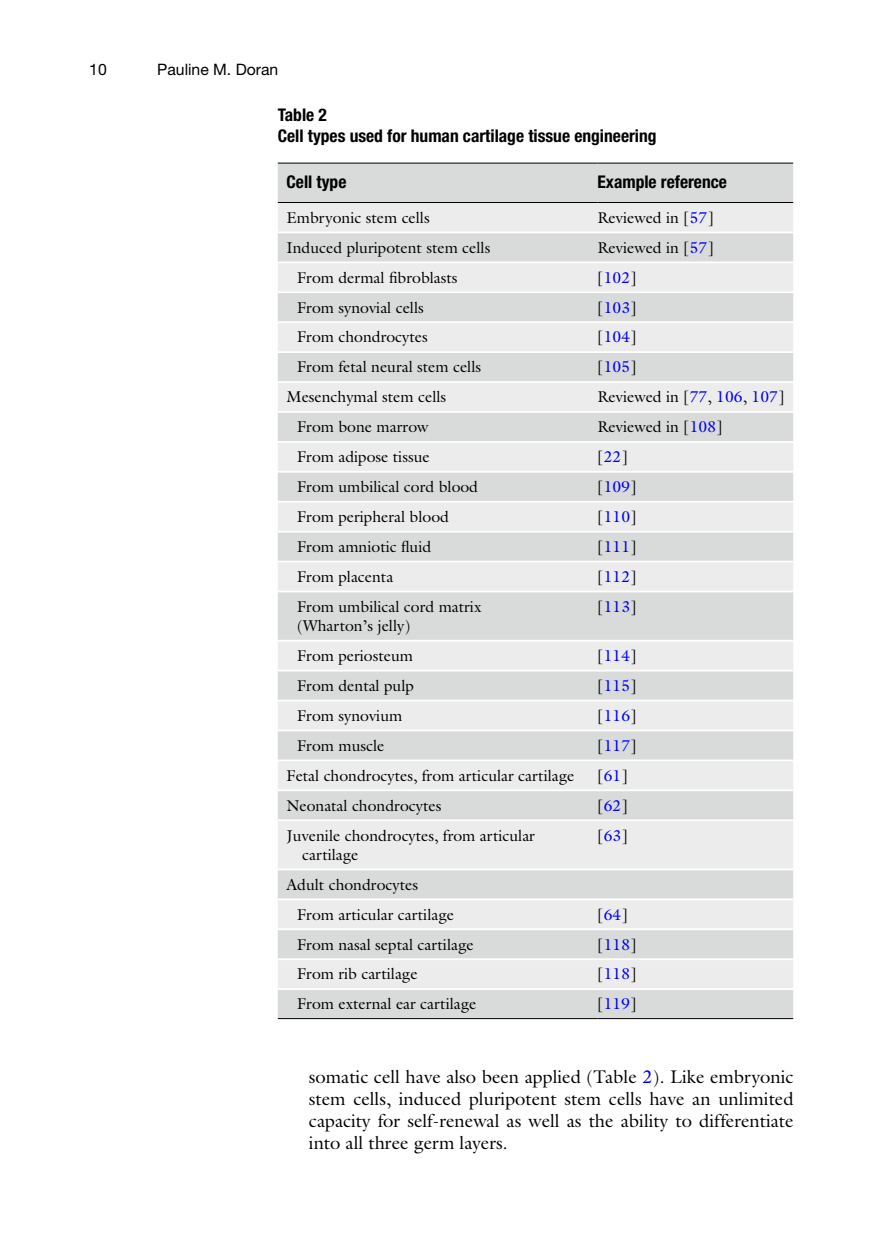
<style>
.page{position:relative;width:883px;height:1260px;background:#fff}
.page>*{position:absolute;margin:0;border:0;box-sizing:border-box;transform-origin:0 0}
.t1{font:18.38px/21.9px "Lvmhmg Cnjlkw Cxkcst Vrqycw Galliard";color:#000;text-align:justify}
.t2{font:700 condensed 17.5px/21px "Lqpvhq Jkmrjr Klnwvq Bjstcb Helvetica Neue";color:#000}
.t3{font:15.75px/19.2px "Lvmhmg Cnjlkw Cxkcst Vrqycw Galliard";color:#000}
.t4{font:15.75px "Lvmhmg Cnjlkw Cxkcst Vrqycw Galliard";color:#0000fa}
.t5{font:15.75px "Ghdwlw Sjdwnm Ktywrv Pdfkbl Helvetica Neue";color:#000}
.s1{color:#0000fa}
.s2{color:#000}
</style>
<div class="page">
<div style="left:278px;top:164px;width:515px;height:854px;background:#d9dada"></div>
<svg style="left:278px;top:203px;width:515px;height:785px;fill:#ececed"></svg>
<hr style="left:278px;top:163px;width:320px;height:1px;background:#000">
<hr style="left:278px;top:202px;width:320px;height:1px;background:#000">
<hr style="left:598px;top:163px;width:195px;height:1px;background:#000">
<hr style="left:598px;top:202px;width:195px;height:1px;background:#000">
<hr style="left:278px;top:232px;width:515px;height:1px;background:#fff">
<hr style="left:278px;top:261px;width:515px;height:2px;background:#fff">
<hr style="left:278px;top:291px;width:515px;height:2px;background:#fff">
<hr style="left:278px;top:321px;width:515px;height:2px;background:#fff">
<hr style="left:278px;top:351px;width:515px;height:2px;background:#fff">
<hr style="left:278px;top:381px;width:515px;height:2px;background:#fff">
<hr style="left:278px;top:411px;width:515px;height:2px;background:#fff">
<hr style="left:278px;top:441px;width:515px;height:2px;background:#fff">
<hr style="left:278px;top:471px;width:515px;height:2px;background:#fff">
<hr style="left:278px;top:501px;width:515px;height:2px;background:#fff">
<hr style="left:278px;top:531px;width:515px;height:2px;background:#fff">
<hr style="left:278px;top:561px;width:515px;height:1px;background:#fff">
<hr style="left:278px;top:591px;width:515px;height:1px;background:#fff">
<hr style="left:278px;top:640px;width:515px;height:2px;background:#fff">
<hr style="left:278px;top:670px;width:515px;height:1px;background:#fff">
<hr style="left:278px;top:700px;width:515px;height:1px;background:#fff">
<hr style="left:278px;top:730px;width:515px;height:1px;background:#fff">
<hr style="left:278px;top:760px;width:515px;height:1px;background:#fff">
<hr style="left:278px;top:789px;width:515px;height:2px;background:#fff">
<hr style="left:278px;top:819px;width:515px;height:2px;background:#fff">
<hr style="left:278px;top:869px;width:515px;height:1px;background:#fff">
<hr style="left:278px;top:898px;width:515px;height:2px;background:#fff">
<hr style="left:278px;top:928px;width:515px;height:2px;background:#fff">
<hr style="left:278px;top:958px;width:515px;height:2px;background:#fff">
<hr style="left:598px;top:988px;width:195px;height:2px;background:#fff">
<hr style="left:598px;top:1018px;width:195px;height:1px;background:#000">
<hr style="left:278px;top:988px;width:320px;height:2px;background:#fff">
<hr style="left:278px;top:1018px;width:320px;height:1px;background:#000">
<p class="t5" style="left:89px;top:64px;width:19px">10</p>
<p class="t5" style="left:157px;top:64px;width:123px">Pauline M. Doran</p>
<p class="t2" style="left:278px;top:105px;width:380px">Table 2<br>Cell types used for human cartilage tissue engineering</p>
<p class="t2" style="left:287px;top:173px;width:61px">Cell type</p>
<p class="t2" style="left:598px;top:173px;width:131px">Example reference</p>
<p class="t3" style="left:287px;top:209px;width:145px">Embryonic stem cells</p>
<p class="t3" style="left:598px;top:209px;width:118px">Reviewed in [ <span class="s1">57</span>]</p>
<p class="t3" style="left:287px;top:239px;width:205px">Induced pluripotent stem cells</p>
<p class="t3" style="left:598px;top:239px;width:118px">Reviewed in [ <span class="s1">57</span>]</p>
<p class="t3" style="left:297px;top:269px;width:162px">From dermal fibroblasts</p>
<p class="t4" style="left:598px;top:271px;width:41px"><span class="s2">[</span> 102<span class="s2">]</span></p>
<p class="t3" style="left:297px;top:299px;width:128px">From synovial cells</p>
<p class="t4" style="left:598px;top:301px;width:41px"><span class="s2">[</span> 103<span class="s2">]</span></p>
<p class="t3" style="left:297px;top:329px;width:132px">From chondrocytes</p>
<p class="t4" style="left:598px;top:331px;width:41px"><span class="s2">[</span> 104<span class="s2">]</span></p>
<p class="t3" style="left:297px;top:359px;width:186px">From fetal neural stem cells</p>
<p class="t4" style="left:598px;top:361px;width:41px"><span class="s2">[</span> 105<span class="s2">]</span></p>
<p class="t3" style="left:287px;top:389px;width:161px">Mesenchymal stem cells</p>
<p class="t3" style="left:598px;top:389px;width:188px">Reviewed in [ <span class="s1">77</span>, <span class="s1">106</span>, <span class="s1">107</span>]</p>
<p class="t3" style="left:297px;top:419px;width:133px">From bone marrow</p>
<p class="t3" style="left:598px;top:419px;width:127px">Reviewed in [ <span class="s1">108</span>]</p>
<p class="t3" style="left:297px;top:449px;width:134px">From adipose tissue</p>
<p class="t3" style="left:598px;top:449px;width:32px">[ <span class="s1">22</span>]</p>
<p class="t3" style="left:297px;top:479px;width:183px">From umbilical cord blood</p>
<p class="t4" style="left:598px;top:481px;width:41px"><span class="s2">[</span> 109<span class="s2">]</span></p>
<p class="t3" style="left:297px;top:509px;width:153px">From peripheral blood</p>
<p class="t4" style="left:598px;top:511px;width:41px"><span class="s2">[</span> 110<span class="s2">]</span></p>
<p class="t3" style="left:297px;top:539px;width:136px">From amniotic fluid</p>
<p class="t4" style="left:598px;top:541px;width:41px"><span class="s2">[</span> 111<span class="s2">]</span></p>
<p class="t3" style="left:297px;top:569px;width:98px">From placenta</p>
<p class="t4" style="left:598px;top:571px;width:41px"><span class="s2">[</span> 112<span class="s2">]</span></p>
<p class="t3" style="left:297px;top:598px;width:186px">From umbilical cord matrix (Wharton’s jelly)</p>
<p class="t4" style="left:598px;top:600px;width:41px"><span class="s2">[</span> 113<span class="s2">]</span></p>
<p class="t3" style="left:297px;top:648px;width:118px">From periosteum</p>
<p class="t4" style="left:598px;top:650px;width:41px"><span class="s2">[</span> 114<span class="s2">]</span></p>
<p class="t3" style="left:297px;top:678px;width:119px">From dental pulp</p>
<p class="t4" style="left:598px;top:680px;width:41px"><span class="s2">[</span> 115<span class="s2">]</span></p>
<p class="t3" style="left:297px;top:707px;width:107px">From synovium</p>
<p class="t4" style="left:598px;top:709px;width:41px"><span class="s2">[</span> 116<span class="s2">]</span></p>
<p class="t3" style="left:297px;top:737px;width:89px">From muscle</p>
<p class="t4" style="left:598px;top:739px;width:41px"><span class="s2">[</span> 117<span class="s2">]</span></p>
<p class="t3" style="left:287px;top:767px;width:290px">Fetal chondrocytes, from articular cartilage</p>
<p class="t3" style="left:598px;top:767px;width:32px">[ <span class="s1">61</span>]</p>
<p class="t3" style="left:287px;top:797px;width:156px">Neonatal chondrocytes</p>
<p class="t3" style="left:598px;top:797px;width:32px">[ <span class="s1">62</span>]</p>
<p class="t3" style="left:302px;top:827px;width:234px;text-indent:-16px">Juvenile chondrocytes, from articular cartilage</p>
<p class="t3" style="left:598px;top:827px;width:32px">[ <span class="s1">63</span>]</p>
<p class="t3" style="left:297px;top:871px;width:159px;line-height:29.9px;text-indent:-11px">Adult chondrocytes<br>From articular cartilage</p>
<p class="t3" style="left:598px;top:906px;width:32px">[ <span class="s1">64</span>]</p>
<p class="t3" style="left:297px;top:936px;width:178px">From nasal septal cartilage</p>
<p class="t4" style="left:598px;top:938px;width:41px"><span class="s2">[</span> 118<span class="s2">]</span></p>
<p class="t3" style="left:297px;top:966px;width:122px">From rib cartilage</p>
<p class="t4" style="left:598px;top:968px;width:41px"><span class="s2">[</span> 118<span class="s2">]</span></p>
<p class="t3" style="left:297px;top:996px;width:181px">From external ear cartilage</p>
<p class="t4" style="left:598px;top:998px;width:41px"><span class="s2">[</span> 119<span class="s2">]</span></p>
<p class="t1" style="left:309px;top:1068px;width:486px">somatic cell have also been applied (Table <span class="s1">2</span>). Like embryonic stem cells, induced pluripotent stem cells have an unlimited capacity for self-renewal as well as the ability to differentiate into all three germ layers.</p>
</div>
